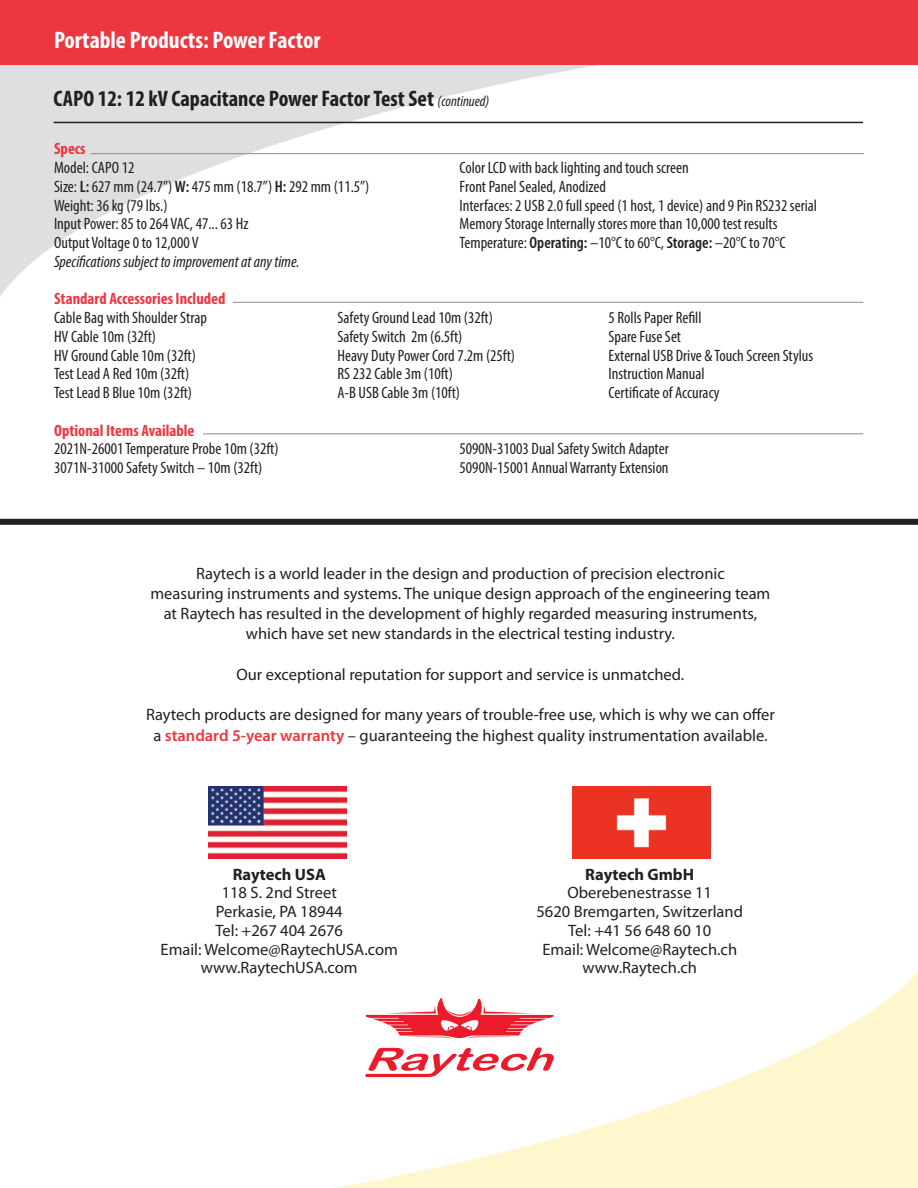
<style>
.page{position:relative;width:918px;height:1188px;background:#fff}
.page>*{position:absolute;margin:0;border:0;box-sizing:border-box;transform-origin:0 0}
.t1{font:700 condensed 24px "Myriad Pro";color:#fff}
.t2{font:700 condensed 22.5px "Myriad Pro";color:#231f20}
.t3{font:condensed 16.5px "Myriad Pro";color:#231f20}
.t4{font:16.5px/18.8px "Myriad Pro";color:#231f20;text-align:center}
.t5{font:700 condensed 16.5px "Myriad Pro";color:#ee3640}
.t6{font:italic condensed 16.5px "Myriad Pro";color:#231f20}
.t7{font:700 16.5px "Myriad Pro";color:#231f20}
.s1{font-weight:400;font-style:italic;font-size:15px}
.s2{font-weight:600}
.s3{font-weight:600;color:#ee3640}
</style>
<div class="page">
<img style="left:334px;top:972px;width:584px;height:216px">
<div style="left:0;top:0;width:918px;height:65px;background:#ee3640"></div>
<div style="left:0;top:519px;width:918px;height:6px;background:#231f20"></div>
<hr style="left:54px;top:122px;width:809px;height:1px;background:#231f20">
<img style="left:573px;top:786px;width:138px;height:73px">
<img style="left:209px;top:786px;width:138px;height:73px">
<svg style="left:365px;top:998px;width:189px;height:41px"></svg>
<svg style="left:365px;top:1047px;width:189px;height:30px"></svg>
<hr style="left:233px;top:302px;width:630px;height:1px;background:#8a8c8f">
<hr style="left:203px;top:433px;width:660px;height:1px;background:#8a8c8f">
<hr style="left:91px;top:153px;width:773px;height:1px;background:#8a8c8f">
<h1 class="t1" style="left:54px;top:26px;width:268px">Portable Products: Power Factor</h1>
<h2 class="t2" style="left:54px;top:85px;width:437px">CAPO 12: 12 kV Capacitance Power Factor Test Set <span class="s1">(continued)</span></h2>
<p class="t5" style="left:54px;top:139px;width:33px">Specs</p>
<p class="t3" style="left:54px;top:162px;width:82px">Model: CAPO 12</p>
<p class="t3" style="left:460px;top:162px;width:231px">Color LCD with back lighting and touch screen</p>
<p class="t3" style="left:54px;top:180px;width:317px">Size: <span class="s2">L:</span> 627 mm (24.7”) <span class="s2">W:</span> 475 mm (18.7”) <span class="s2">H:</span> 292 mm (11.5”)</p>
<p class="t3" style="left:460px;top:180px;width:148px">Front Panel Sealed, Anodized</p>
<p class="t3" style="left:54px;top:199px;width:115px">Weight: 36 kg (79 lbs.)</p>
<p class="t3" style="left:460px;top:199px;width:359px">Interfaces: 2 USB 2.0 full speed (1 host, 1 device) and 9 Pin RS232 serial</p>
<p class="t3" style="left:54px;top:218px;width:196px">Input Power: 85 to 264 VAC, 47... 63 Hz</p>
<p class="t3" style="left:460px;top:218px;width:319px">Memory Storage Internally stores more than 10,000 test results</p>
<p class="t3" style="left:54px;top:237px;width:146px">Output Voltage 0 to 12,000 V</p>
<p class="t3" style="left:460px;top:237px;width:328px">Temperature: <span class="s2">Operating:</span> –10°C to 60°C, <span class="s2">Storage:</span> –20°C to 70°C</p>
<p class="t6" style="left:54px;top:251px;width:247px">Specifications subject to improvement at any time.</p>
<p class="t5" style="left:54px;top:289px;width:173px">Standard Accessories Included</p>
<p class="t3" style="left:54px;top:312px;width:154px">Cable Bag with Shoulder Strap</p>
<p class="t3" style="left:338px;top:312px;width:157px">Safety Ground Lead 10m (32ft)</p>
<p class="t3" style="left:609px;top:312px;width:95px">5 Rolls Paper Refill</p>
<p class="t3" style="left:54px;top:330px;width:104px">HV Cable 10m (32ft)</p>
<p class="t3" style="left:337px;top:330px;width:127px">Safety Switch 2m (6.5ft)</p>
<p class="t3" style="left:609px;top:330px;width:74px">Spare Fuse Set</p>
<p class="t3" style="left:54px;top:349px;width:143px">HV Ground Cable 10m (32ft)</p>
<p class="t3" style="left:337px;top:349px;width:179px">Heavy Duty Power Cord 7.2m (25ft)</p>
<p class="t3" style="left:609px;top:349px;width:206px">External USB Drive &amp; Touch Screen Stylus</p>
<p class="t3" style="left:54px;top:368px;width:137px">Test Lead A Red 10m (32ft)</p>
<p class="t3" style="left:337px;top:368px;width:117px">RS 232 Cable 3m (10ft)</p>
<p class="t3" style="left:609px;top:368px;width:97px">Instruction Manual</p>
<p class="t3" style="left:54px;top:387px;width:140px">Test Lead B Blue 10m (32ft)</p>
<p class="t3" style="left:337px;top:387px;width:124px">A-B USB Cable 3m (10ft)</p>
<p class="t3" style="left:609px;top:387px;width:113px">Certificate of Accuracy</p>
<p class="t5" style="left:54px;top:420px;width:142px">Optional Items Available</p>
<p class="t3" style="left:54px;top:443px;width:226px">2021N-26001 Temperature Probe 10m (32ft)</p>
<p class="t3" style="left:460px;top:443px;width:211px">5090N-31003 Dual Safety Switch Adapter</p>
<p class="t3" style="left:54px;top:462px;width:210px">3071N-31000 Safety Switch – 10m (32ft)</p>
<p class="t3" style="left:460px;top:462px;width:211px">5090N-15001 Annual Warranty Extension</p>
<p class="t4" style="left:150px;top:564px;width:621px;line-height:20.2px">Raytech is a world leader in the design and production of precision electronic<br>measuring instruments and systems. The unique design approach of the engineering team at Raytech has resulted in the development of highly regarded measuring instruments, which have set new standards in the electrical testing industry.</p>
<p class="t4" style="left:237px;top:666px;width:449px">Our exceptional reputation for support and service is unmatched.</p>
<p class="t4" style="left:146px;top:706px;width:630px;line-height:20.2px">Raytech products are designed for many years of trouble-free use, which is why we can offer a <span class="s3">standard 5-year warranty</span> – guaranteeing the highest quality instrumentation available.</p>
<p class="t7" style="left:233px;top:864px;width:95px">Raytech USA</p>
<p class="t4" style="left:161px;top:885px;width:239px">118 S. 2nd Street<br>Perkasie, PA 18944<br>Tel: +267 404 2676<br>Email: Welcome@RaytechUSA.com www.RaytechUSA.com</p>
<p class="t7" style="left:585px;top:864px;width:110px">Raytech GmbH</p>
<p class="t4" style="left:536px;top:885px;width:208px">Oberebenestrasse 11<br>5620 Bremgarten, Switzerland<br>Tel: +41 56 648 60 10<br>Email: Welcome@Raytech.ch www.Raytech.ch</p>
</div>
